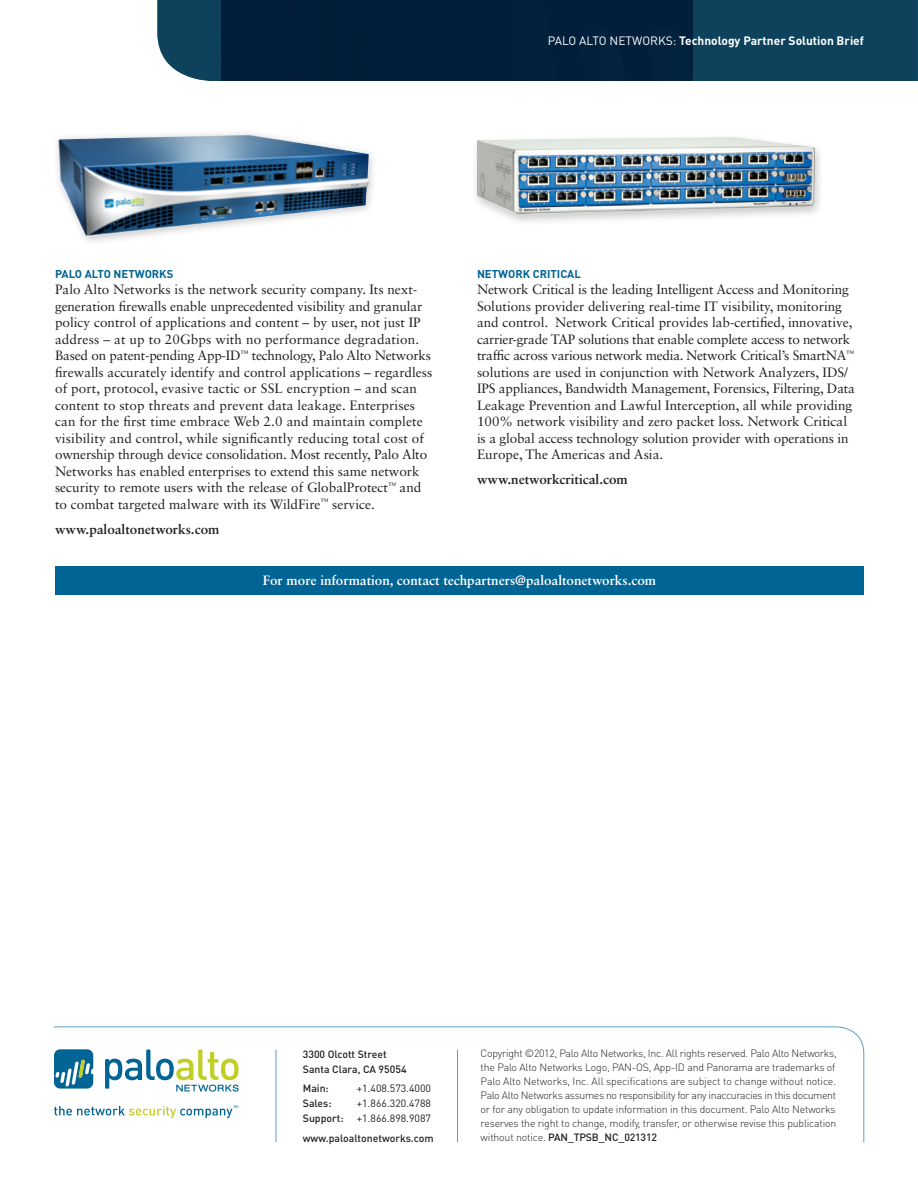
<style>
.page{position:relative;width:918px;height:1188px;background:#fff}
.page>*{position:absolute;margin:0;border:0;box-sizing:border-box;transform-origin:0 0}
.text__no_indent{font:13.5px/16.5px "Sabon LT Std";color:#231f20}
.text__no_indent-2{font:700 13.5px "Sabon LT Std";color:#fff}
.text__no_indent-3{font:700 13.5px "Sabon LT Std";color:#231f20}
.t1{font:700 12px "DINOT";color:#fff}
.Feature_Head{font:700 11.25px "DINOT";color:#006494}
.bullets__space_after{font:300 10.5px/14px "DINOT";letter-spacing:-.02em;color:#231f20}
.t2{font:500 10.5px/15px "DINOT";color:#231f20}
.t3{font:10.5px "DINOT";color:#231f20}
.s1{font-weight:400}
.s2{font-weight:500}
</style>
<div class="page">
<svg style="left:157px;top:0;width:761px;height:81px;background:#082d49"></svg>
<svg style="left:53px;top:1026px;width:811px;height:117px"></svg>
<hr style="left:457px;top:1050px;width:1px;height:92px;background:#609fc3">
<hr style="left:276px;top:1050px;width:1px;height:92px;background:#609fc3">
<img style="left:56px;top:133px;width:317px;height:109px">
<div style="left:471px;top:133px;width:355px;height:94px;background:#231f20;opacity:.25"></div>
<img style="left:477px;top:135px;width:341px;height:82px">
<div style="left:55px;top:567px;width:809px;height:28px;background:#006494"></div>
<p class="t1" style="left:548px;top:33px;width:318px"><span class="s1">PALO ALTO NETWORKS:</span> Technology Partner Solution Brief</p>
<p class="Feature_Head" style="left:55px;top:266px;width:120px">PALO ALTO NETWORKS</p>
<p class="text__no_indent" style="left:55px;top:281px;width:379px">Palo Alto Networks is the network security company. Its next&shy;generation firewalls enable unprecedented visibility and granular policy control of applications and content – by user, not just IP address – at up to 20Gbps with no performance degradation.<br>Based on patent-pending App-ID<sup>™</sup> technology, Palo Alto Networks firewalls accurately identify and control applications – regardless of port, protocol, evasive tactic or SSL encryption – and scan content to stop threats and prevent data leakage. Enterprises can for the first time embrace Web 2.0 and maintain complete visibility and control, while significantly reducing total cost of ownership through device consolidation. Most recently, Palo Alto Networks has enabled enterprises to extend this same network security to remote users with the release of GlobalProtect<sup>™</sup> and to combat targeted malware with its WildFire<sup>™</sup> service.</p>
<p class="text__no_indent-3" style="left:55px;top:521px;width:166px">www.paloaltonetworks.com</p>
<p class="Feature_Head" style="left:477px;top:266px;width:105px">NETWORK CRITICAL</p>
<p class="text__no_indent" style="left:477px;top:281px;width:380px">Network Critical is the leading Intelligent Access and Monitoring Solutions provider delivering real-time IT visibility, monitoring and control. Network Critical provides lab-certified, innovative, carrier-grade TAP solutions that enable complete access to network traffic across various network media. Network Critical’s SmartNA<sup>™ </sup>solutions are used in conjunction with Network Analyzers, IDS/ IPS appliances, Bandwidth Management, Forensics, Filtering, Data Leakage Prevention and Lawful Interception, all while providing 100% network visibility and zero packet loss. Network Critical is a global access technology solution provider with operations in Europe, The Americas and Asia.</p>
<p class="text__no_indent-3" style="left:477px;top:471px;width:152px">www.networkcritical.com</p>
<p class="text__no_indent-2" style="left:263px;top:572px;width:395px">For more information, contact techpartners@paloaltonetworks.com</p>
<p class="t2" style="left:303px;top:1046px;width:105px">3300 Olcott Street<br>Santa Clara, CA 95054</p>
<p class="t2" style="left:303px;top:1080px;width:28px">Main:</p>
<p class="t3" style="left:357px;top:1081px;width:76px">+1.408.573.4000</p>
<p class="t2" style="left:303px;top:1095px;width:30px">Sales:</p>
<p class="t3" style="left:357px;top:1096px;width:76px">+1.866.320.4788</p>
<p class="t2" style="left:303px;top:1110px;width:42px">Support:</p>
<p class="t3" style="left:357px;top:1111px;width:76px">+1.866.898.9087</p>
<p class="t2" style="left:303px;top:1130px;width:132px">www.paloaltonetworks.com</p>
<p class="bullets__space_after" style="left:481px;top:1046px;width:358px">Copyright ©2012, Palo Alto Networks, Inc. All rights reserved. Palo Alto Networks, the Palo Alto Networks Logo, PAN-OS, App-ID and Panorama are trademarks of Palo Alto Networks, Inc. All specifications are subject to change without notice.<br>Palo Alto Networks assumes no responsibility for any inaccuracies in this document or for any obligation to update information in this document. Palo Alto Networks reserves the right to change, modify, transfer, or otherwise revise this publication without notice. <span class="s2">PAN_TPSB_NC_021312</span></p>
</div>
